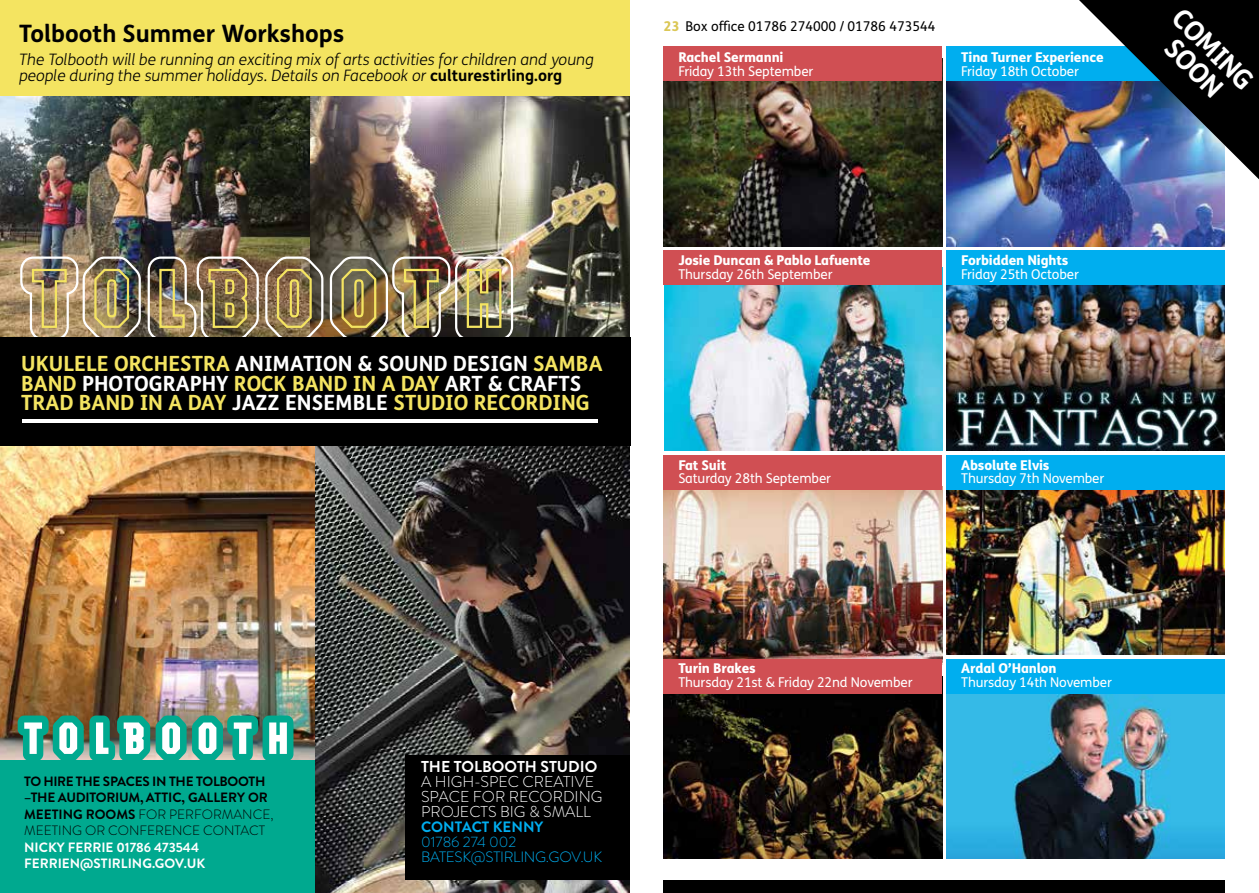
<style>
.page{position:relative;width:1259px;height:893px;background:#fff}
.page>*{position:absolute;margin:0;border:0;box-sizing:border-box;transform-origin:0 0}
.t1{font:700 27px/27px "FS Me";color:#fff;text-align:center}
.t2{font:700 24px "FS Me";color:#000}
.t3{font:700 21px/19.5px "FS Me";color:#f4e461}
.t4{font:italic 300 15.75px/16.5px "FS Me";color:#000}
.t5{font:300 15.75px/15px "Brandon Grotesque";color:#fff}
.t6{font:700 15.75px "Brandon Grotesque";color:#fff}
.t7{font:300 15px/15px "Brandon Grotesque";letter-spacing:-.02em;color:#00aeef}
.t8{font:700 15px "Brandon Grotesque";color:#00aeef}
.t9{font:13.5px "FS Me";letter-spacing:-.01em;color:#fff}
.t10{font:800 13.5px "FS Me";letter-spacing:-.01em;color:#fff}
.t11{font:700 13.5px/16.5px "Brandon Grotesque";letter-spacing:-.02em;color:#000}
.t12{font:700 13.5px/16.5px "Brandon Grotesque";color:#fff}
.t13{font:13.5px "FS Me";color:#000}
.s1{font-weight:700;font-style:normal}
.s2{font-weight:800;color:#dbc756}
.s3{color:#fff}
.s4{font-weight:300}
</style>
<div class="page">
<img style="left:663px;top:489px;width:279px;height:170px">
<img style="left:0;top:95px;width:310px;height:243px">
<img style="left:310px;top:95px;width:319px;height:243px">
<div style="left:0;top:0;width:629px;height:95px;background:#f4e461"></div>
<img style="left:663px;top:693px;width:279px;height:166px">
<div style="left:663px;top:659px;width:279px;height:34px;background:#d04f53"></div>
<div style="left:663px;top:880px;width:562px;height:13px;background:#000"></div>
<img style="left:663px;top:81px;width:279px;height:166px">
<img style="left:946px;top:81px;width:279px;height:166px">
<img style="left:664px;top:285px;width:278px;height:166px">
<img style="left:946px;top:693px;width:279px;height:166px">
<img style="left:946px;top:285px;width:279px;height:166px">
<img style="left:946px;top:489px;width:279px;height:166px">
<div style="left:663px;top:47px;width:279px;height:34px;background:#d04f53"></div>
<div style="left:663px;top:455px;width:279px;height:34px;background:#d04f53"></div>
<div style="left:946px;top:47px;width:267px;height:34px;background:#00aeef"></div>
<div style="left:946px;top:251px;width:279px;height:34px;background:#00aeef"></div>
<div style="left:663px;top:251px;width:279px;height:34px;background:#d04f53"></div>
<div style="left:946px;top:455px;width:279px;height:34px;background:#00aeef"></div>
<div style="left:946px;top:659px;width:279px;height:34px;background:#00aeef"></div>
<img style="left:1079px;top:0;width:180px;height:179px">
<img style="left:315px;top:446px;width:314px;height:447px">
<div style="left:405px;top:755px;width:224px;height:124px;background:#000"></div>
<img style="left:0;top:446px;width:315px;height:315px">
<div style="left:0;top:761px;width:315px;height:132px;background:#00a98f"></div>
<svg style="left:18px;top:715px;width:132px;height:46px"></svg>
<svg style="left:156px;top:715px;width:137px;height:46px"></svg>
<img style="left:19px;top:255px;width:495px;height:83px">
<div style="left:0;top:338px;width:630px;height:108px;background:#000"></div>
<hr style="left:22px;top:419px;width:576px;height:4px;background:#fff">
<h2 class="t2" style="left:19px;top:15px;width:326px">Tolbooth Summer Workshops</h2>
<p class="t4" style="left:19px;top:51px;width:576px">The Tolbooth will be running an exciting mix of arts activities for children and young people during the summer holidays. Details on Facebook or <span class="s1">culturestirling.org</span></p>
<p class="t13" style="left:663px;top:17px;width:274px"><span class="s2">23</span> Box office 01786 274000 / 01786 473544</p>
<p class="t10" style="left:678px;top:47px;width:107px">Rachel Sermanni</p>
<p class="t9" style="left:678px;top:61px;width:136px">Friday 13th September</p>
<p class="t10" style="left:961px;top:47px;width:144px">Tina Turner Experience</p>
<p class="t9" style="left:961px;top:61px;width:119px">Friday 18th October</p>
<h1 class="t1" style="left:1187px;top:3px;width:103px;rotate:45deg">COMING<br>SOON</h1>
<h3 class="t3" style="left:21px;top:353px;width:583px">UKULELE ORCHESTRA <span class="s3">ANIMATION &amp; SOUND DESIGN</span> SAMBA<br>BAND <span class="s3">PHOTOGRAPHY</span> ROCK BAND IN A DAY <span class="s3">ART &amp; CRAFTS<br></span>TRAD BAND IN A DAY <span class="s3">JAZZ ENSEMBLE</span> STUDIO RECORDING</h3>
<p class="t10" style="left:678px;top:250px;width:194px">Josie Duncan &amp; Pablo Lafuente</p>
<p class="t9" style="left:678px;top:265px;width:156px">Thursday 26th September</p>
<p class="t10" style="left:678px;top:454px;width:49px">Fat Suit</p>
<p class="t9" style="left:678px;top:469px;width:154px">Saturday 28th September</p>
<p class="t10" style="left:961px;top:250px;width:109px">Forbidden Nights</p>
<p class="t9" style="left:961px;top:265px;width:119px">Friday 25th October</p>
<p class="t10" style="left:961px;top:454px;width:90px">Absolute Elvis</p>
<p class="t9" style="left:961px;top:469px;width:145px">Thursday 7th November</p>
<p class="t11" style="left:24px;top:773px;width:251px">TO HIRE THE SPACES IN THE TOLBOOTH –THE AUDITORIUM, ATTIC, GALLERY OR<br>MEETING ROOMS <span class="s4">FOR PERFORMANCE,<br>MEETING OR CONFERENCE CONTACT</span></p>
<p class="t12" style="left:24px;top:839px;width:183px">NICKY FERRIE 01786 473544<br>FERRIEN@STIRLING.GOV.UK</p>
<p class="t6" style="left:421px;top:756px;width:178px">THE TOLBOOTH STUDIO</p>
<p class="t5" style="left:421px;top:775px;width:183px">A HIGH-SPEC CREATIVE<br>SPACE FOR RECORDING<br>PROJECTS BIG &amp; SMALL</p>
<p class="t8" style="left:421px;top:817px;width:124px">CONTACT KENNY</p>
<p class="t7" style="left:421px;top:835px;width:183px">01786 274 002<br>BATESK@STIRLING.GOV.UK</p>
<p class="t10" style="left:678px;top:658px;width:79px">Turin Brakes</p>
<p class="t9" style="left:678px;top:673px;width:236px">Thursday 21st &amp; Friday 22nd November</p>
<p class="t10" style="left:961px;top:658px;width:97px">Ardal O’Hanlon</p>
<p class="t9" style="left:961px;top:673px;width:152px">Thursday 14th November</p>
</div>
